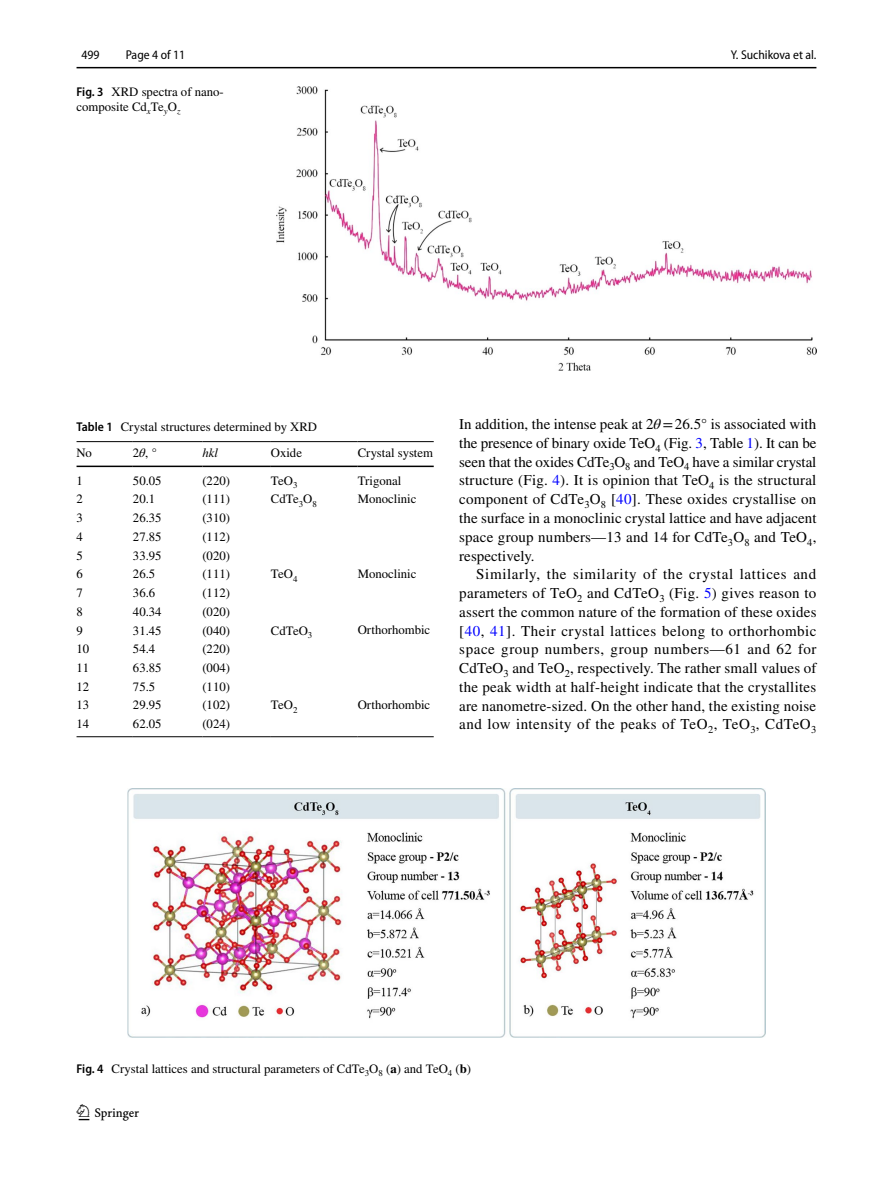
<style>
.page{position:relative;width:893px;height:1187px;background:#fff}
.page>*{position:absolute;margin:0;border:0;box-sizing:border-box;transform-origin:0 0}
.t1{font:22.5px "Springnew Regular 2";color:#000}
.t2{font:15px/18.8px "STIX";letter-spacing:.015em;color:#000;text-align:justify}
.t3{font:12.75px/15px "STIX";color:#000}
.t4{font:semi-condensed 12.75px "Myriad Pro";color:#000}
.t5{font:italic 12.75px "STIX";color:#000}
.s1{font-family:"Myriad Pro";font-weight:600;font-stretch:semi-condensed}
.s2{font-style:italic}
.s3{color:#00f}
.s4{font-weight:700}
</style>
<div class="page">
<hr style="left:77px;top:67px;width:739px;height:1px;background:#000">
<img style="left:276px;top:87px;width:540px;height:284px">
<hr style="left:77px;top:441px;width:56px;height:1px;background:#000">
<hr style="left:77px;top:465px;width:56px;height:2px;background:#000">
<hr style="left:133px;top:441px;width:69px;height:1px;background:#000">
<hr style="left:133px;top:465px;width:69px;height:2px;background:#000">
<hr style="left:202px;top:441px;width:69px;height:1px;background:#000">
<hr style="left:202px;top:465px;width:69px;height:2px;background:#000">
<hr style="left:271px;top:441px;width:87px;height:1px;background:#000">
<hr style="left:271px;top:465px;width:87px;height:2px;background:#000">
<hr style="left:358px;top:441px;width:76px;height:1px;background:#000">
<hr style="left:358px;top:465px;width:76px;height:2px;background:#000">
<hr style="left:271px;top:736px;width:87px;height:1px;background:#000">
<hr style="left:358px;top:736px;width:76px;height:1px;background:#000">
<hr style="left:77px;top:736px;width:56px;height:1px;background:#000">
<hr style="left:133px;top:736px;width:69px;height:1px;background:#000">
<hr style="left:202px;top:736px;width:69px;height:1px;background:#000">
<img style="left:128px;top:788px;width:637px;height:249px">
<p class="t4" style="left:82px;top:48px;width:20px">499</p>
<p class="t4" style="left:126px;top:48px;width:61px">Page 4 of 11</p>
<p class="t3" style="left:77px;top:85px;width:149px"><span class="s1">Fig. 3</span> XRD spectra of nano&shy;composite Cd<sub>x</sub>Te<sub>y</sub>O<sub>z</sub></p>
<p class="t4" style="left:731px;top:48px;width:87px">Y. Suchikova et al.</p>
<p class="t3" style="left:77px;top:415px;width:242px;line-height:25.5px"><span class="s1">Table 1</span> Crystal structures determined by XRD<br>No</p>
<p class="t3" style="left:133px;top:445px;width:25px">2<span class="s2">θ</span>, °</p>
<p class="t5" style="left:202px;top:443px;width:17px">hkl</p>
<p class="t3" style="left:271px;top:445px;width:33px">Oxide</p>
<p class="t3" style="left:358px;top:445px;width:77px">Crystal system</p>
<p class="t3" style="left:77px;top:473px;width:8px">1</p>
<p class="t3" style="left:133px;top:473px;width:30px">50.05</p>
<p class="t3" style="left:202px;top:473px;width:29px">(220)</p>
<p class="t3" style="left:271px;top:473px;width:28px">TeO<sub>3</sub></p>
<p class="t3" style="left:358px;top:473px;width:45px">Trigonal</p>
<p class="t3" style="left:77px;top:492px;width:8px">2</p>
<p class="t3" style="left:133px;top:492px;width:24px">20.1</p>
<p class="t3" style="left:202px;top:492px;width:29px">(111)</p>
<p class="t3" style="left:271px;top:492px;width:47px">CdTe<sub>3</sub>O<sub>8</sub></p>
<p class="t3" style="left:358px;top:492px;width:60px">Monoclinic</p>
<p class="t3" style="left:77px;top:511px;width:8px">3</p>
<p class="t3" style="left:133px;top:511px;width:30px">26.35</p>
<p class="t3" style="left:202px;top:511px;width:29px">(310)</p>
<p class="t3" style="left:77px;top:530px;width:8px">4</p>
<p class="t3" style="left:133px;top:530px;width:30px">27.85</p>
<p class="t3" style="left:202px;top:530px;width:29px">(112)</p>
<p class="t3" style="left:77px;top:548px;width:8px">5</p>
<p class="t3" style="left:133px;top:548px;width:30px">33.95</p>
<p class="t3" style="left:202px;top:548px;width:29px">(020)</p>
<p class="t3" style="left:77px;top:567px;width:8px">6</p>
<p class="t3" style="left:133px;top:567px;width:24px">26.5</p>
<p class="t3" style="left:202px;top:567px;width:29px">(111)</p>
<p class="t3" style="left:271px;top:567px;width:28px">TeO<sub>4</sub></p>
<p class="t3" style="left:358px;top:567px;width:60px">Monoclinic</p>
<p class="t3" style="left:77px;top:586px;width:8px">7</p>
<p class="t3" style="left:133px;top:586px;width:24px">36.6</p>
<p class="t3" style="left:202px;top:586px;width:29px">(112)</p>
<p class="t3" style="left:77px;top:604px;width:8px">8</p>
<p class="t3" style="left:133px;top:604px;width:30px">40.34</p>
<p class="t3" style="left:202px;top:604px;width:29px">(020)</p>
<p class="t3" style="left:77px;top:623px;width:8px">9</p>
<p class="t3" style="left:133px;top:623px;width:30px">31.45</p>
<p class="t3" style="left:202px;top:623px;width:29px">(040)</p>
<p class="t3" style="left:271px;top:623px;width:43px">CdTeO<sub>3</sub></p>
<p class="t3" style="left:358px;top:623px;width:74px">Orthorhombic</p>
<p class="t3" style="left:77px;top:642px;width:14px">10</p>
<p class="t3" style="left:133px;top:642px;width:24px">54.4</p>
<p class="t3" style="left:202px;top:642px;width:29px">(220)</p>
<p class="t3" style="left:77px;top:661px;width:14px">11</p>
<p class="t3" style="left:133px;top:661px;width:30px">63.85</p>
<p class="t3" style="left:202px;top:661px;width:29px">(004)</p>
<p class="t3" style="left:77px;top:679px;width:14px">12</p>
<p class="t3" style="left:133px;top:679px;width:24px">75.5</p>
<p class="t3" style="left:202px;top:679px;width:29px">(110)</p>
<p class="t3" style="left:77px;top:698px;width:14px">13</p>
<p class="t3" style="left:133px;top:698px;width:30px">29.95</p>
<p class="t3" style="left:202px;top:698px;width:29px">(102)</p>
<p class="t3" style="left:271px;top:698px;width:28px">TeO<sub>2</sub></p>
<p class="t3" style="left:358px;top:698px;width:74px">Orthorhombic</p>
<p class="t3" style="left:77px;top:717px;width:14px">14</p>
<p class="t3" style="left:133px;top:717px;width:30px">62.05</p>
<p class="t3" style="left:202px;top:717px;width:29px">(024)</p>
<p class="t2" style="left:459px;top:416px;width:359px">In addition, the intense peak at 2<span class="s2">θ</span>=26.5° is associated with the presence of binary oxide TeO<sub>4</sub> (Fig. <span class="s3">3</span>, Table <span class="s3">1</span>). It can be seen that the oxides CdTe<sub>3</sub>O<sub>8</sub> and TeO<sub>4</sub> have a similar crystal structure (Fig. <span class="s3">4</span>). It is opinion that TeO<sub>4</sub> is the structural component of CdTe<sub>3</sub>O<sub>8</sub> [<span class="s3">40</span>]. These oxides crystallise on the surface in a monoclinic crystal lattice and have adjacent space group numbers—13 and 14 for CdTe<sub>3</sub>O<sub>8</sub> and TeO<sub>4</sub>, respectively.</p>
<p class="t2" style="left:459px;top:566px;width:359px;text-indent:17px">Similarly, the similarity of the crystal lattices and parameters of TeO<sub>2</sub> and CdTeO<sub>3</sub> (Fig. <span class="s3">5</span>) gives reason to assert the common nature of the formation of these oxides [<span class="s3">40</span>, <span class="s3">41</span>]. Their crystal lattices belong to orthorhombic space group numbers, group numbers—61 and 62 for CdTeO<sub>3</sub> and TeO<sub>2</sub>, respectively. The rather small values of the peak width at half-height indicate that the crystallites are nanometre-sized. On the other hand, the existing noise and low intensity of the peaks of TeO<sub>2</sub>, TeO<sub>3</sub>, CdTeO<sub>3</sub></p>
<p class="t3" style="left:77px;top:1061px;width:396px"><span class="s1">Fig. 4</span> Crystal lattices and structural parameters of CdTe<sub>3</sub>O<sub>8</sub> (<span class="s4">a</span>) and TeO<sub>4</sub> (<span class="s4">b</span>)</p>
<h1 class="t1" style="left:79px;top:1104px;width:62px">1 3</h1>
</div>
